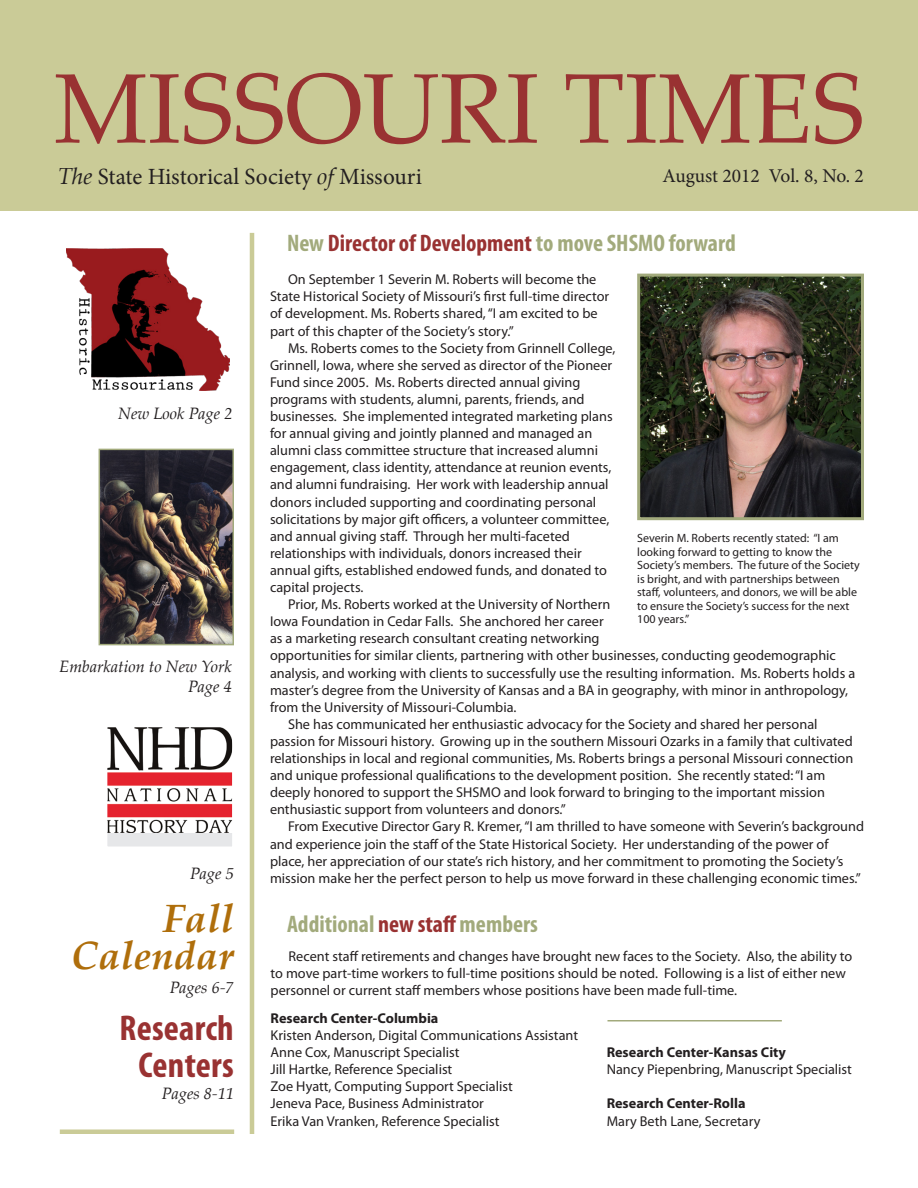
<style>
.page{position:relative;width:918px;height:1188px;background:#fff}
.page>*{position:absolute;margin:0;border:0;box-sizing:border-box;transform-origin:0 0}
.page_number{font:99px "Palatino Linotype";color:#993232}
.t1{font:italic 700 39.45px "Palatino Linotype";letter-spacing:.005em;color:#af6e0b}
.t2{font:700 condensed 36px "Myriad Pro";letter-spacing:.005em;color:#993232}
.body{font:700 condensed 24px "Myriad Pro";color:#a2aa7c}
.page_number-2{font:23.25px "Minion Pro";color:#231f20}
.page_number-3{font:19.5px "Minion Pro";letter-spacing:-.005em;color:#231f20}
.page_number-4{font:italic 16.5px "Palatino Linotype";color:#231f20}
.body-2{font:14.25px/17.1px "Myriad Pro";color:#231f20}
.body-3{font:700 14.25px "Myriad Pro";color:#231f20}
.body-4{font:12px/13.5px "Myriad Pro";color:#231f20}
.s1{font-family:"Palatino Linotype";font-style:italic}
.s2{color:#993232}
</style>
<div class="page">
<div style="left:0;top:0;width:918px;height:210px;background:#cacb97"></div>
<hr style="left:250px;top:233px;width:4px;height:901px;background:#cacb97">
<hr style="left:60px;top:1130px;width:174px;height:4px;background:#cacb97">
<div style="left:107px;top:727px;width:126px;height:120px;background:#e6e7e9"></div>
<img style="left:109px;top:729px;width:122px;height:103px">
<div style="left:106px;top:726px;width:128px;height:122px;border:2px solid #fff"></div>
<img style="left:102px;top:452px;width:129px;height:190px">
<div style="left:99px;top:449px;width:135px;height:196px;border:2px solid #a2aa7c"></div>
<img style="left:641px;top:278px;width:219px;height:238px">
<div style="left:637px;top:274px;width:227px;height:246px;border:3px solid #a2aa7c"></div>
<hr style="left:607px;top:1020px;width:175px;height:2px;background:#a2aa7c">
<img style="left:67px;top:249px;width:162px;height:141px">
<p class="page_number" style="left:54px;top:39px;width:812px">MISSOURI TIMES</p>
<p class="page_number-2" style="left:58px;top:161px;width:366px"><span class="s1">The</span> State Historical Society <span class="s1">of</span> Missouri</p>
<p class="page_number-3" style="left:663px;top:163px;width:203px">August 2012 Vol. 8, No. 2</p>
<p class="page_number-4" style="left:118px;top:402px;width:116px">New Look Page 2</p>
<p class="page_number-4" style="left:59px;top:655px;width:174px">Embarkation to New York</p>
<p class="page_number-4" style="left:188px;top:675px;width:45px">Page 4</p>
<p class="page_number-4" style="left:190px;top:861px;width:45px">Page 5</p>
<p class="t1" style="left:163px;top:890px;width:72px">Fall</p>
<p class="t1" style="left:71px;top:928px;width:164px">Calendar</p>
<p class="page_number-4" style="left:170px;top:976px;width:66px">Pages 6-7</p>
<p class="t2" style="left:120px;top:1005px;width:116px">Research</p>
<p class="t2" style="left:138px;top:1043px;width:97px">Centers</p>
<p class="page_number-4" style="left:162px;top:1082px;width:74px">Pages 8-11</p>
<p class="body" style="left:287px;top:228px;width:450px">New <span class="s2">Director of Development</span> to move SHSMO forward</p>
<p class="body-2" style="left:270px;top:271px;width:341px;text-indent:18px">On September 1 Severin M. Roberts will become the State Historical Society of Missouri’s first full-time director of development. Ms. Roberts shared, “I am excited to be part of this chapter of the Society’s story.”</p>
<p class="body-2" style="left:270px;top:339px;width:347px;text-indent:18px">Ms. Roberts comes to the Society from Grinnell College, Grinnell, Iowa, where she served as director of the Pioneer Fund since 2005. Ms. Roberts directed annual giving programs with students, alumni, parents, friends, and businesses. She implemented integrated marketing plans for annual giving and jointly planned and managed an alumni class committee structure that increased alumni engagement, class identity, attendance at reunion events, and alumni fundraising. Her work with leadership annual donors included supporting and coordinating personal solicitations by major gift officers, a volunteer committee, and annual giving staff. Through her multi-faceted relationships with individuals, donors increased their annual gifts, established endowed funds, and donated to capital projects.</p>
<p class="body-2" style="left:270px;top:596px;width:587px;text-indent:18px">Prior, Ms. Roberts worked at the University of Northern<br>Iowa Foundation in Cedar Falls. She anchored her career<br>as a marketing research consultant creating networking<br>opportunities for similar clients, partnering with other businesses, conducting geodemographic analysis, and working with clients to successfully use the resulting information. Ms. Roberts holds a master’s degree from the University of Kansas and a BA in geography, with minor in anthropology, from the University of Missouri-Columbia.</p>
<p class="body-2" style="left:270px;top:715px;width:585px;text-indent:18px">She has communicated her enthusiastic advocacy for the Society and shared her personal passion for Missouri history. Growing up in the southern Missouri Ozarks in a family that cultivated relationships in local and regional communities, Ms. Roberts brings a personal Missouri connection and unique professional qualifications to the development position. She recently stated: “I am deeply honored to support the SHSMO and look forward to bringing to the important mission enthusiastic support from volunteers and donors.”</p>
<p class="body-2" style="left:270px;top:818px;width:596px;text-indent:18px">From Executive Director Gary R. Kremer, “I am thrilled to have someone with Severin’s background and experience join the staff of the State Historical Society. Her understanding of the power of place, her appreciation of our state’s rich history, and her commitment to promoting the Society’s mission make her the perfect person to help us move forward in these challenging economic times.”</p>
<p class="body-4" style="left:637px;top:531px;width:224px">Severin M. Roberts recently stated: “I am looking forward to getting to know the Society’s members. The future of the Society is bright, and with partnerships between staff, volunteers, and donors, we will be able to ensure the Society’s success for the next 100 years.”</p>
<p class="body" style="left:287px;top:909px;width:252px">Additional <span class="s2">new staff</span> members</p>
<p class="body-2" style="left:271px;top:947px;width:583px;text-indent:18px">Recent staff retirements and changes have brought new faces to the Society. Also, the ability to to move part-time workers to full-time positions should be noted. Following is a list of either new personnel or current staff members whose positions have been made full-time.</p>
<p class="body-3" style="left:271px;top:1009px;width:169px">Research Center-Columbia</p>
<p class="body-2" style="left:271px;top:1027px;width:309px">Kristen Anderson, Digital Communications Assistant</p>
<p class="body-2" style="left:271px;top:1044px;width:190px">Anne Cox, Manuscript Specialist</p>
<p class="body-3" style="left:607px;top:1043px;width:181px">Research Center-Kansas City</p>
<p class="body-2" style="left:271px;top:1061px;width:183px">Jill Hartke, Reference Specialist</p>
<p class="body-2" style="left:607px;top:1061px;width:247px">Nancy Piepenbring, Manuscript Specialist</p>
<p class="body-2" style="left:271px;top:1078px;width:244px">Zoe Hyatt, Computing Support Specialist</p>
<p class="body-2" style="left:271px;top:1095px;width:215px">Jeneva Pace, Business Administrator</p>
<p class="body-3" style="left:607px;top:1094px;width:140px">Research Center-Rolla</p>
<p class="body-2" style="left:271px;top:1112px;width:230px">Erika Van Vranken, Reference Specialist</p>
<p class="body-2" style="left:607px;top:1112px;width:155px">Mary Beth Lane, Secretary</p>
</div>
